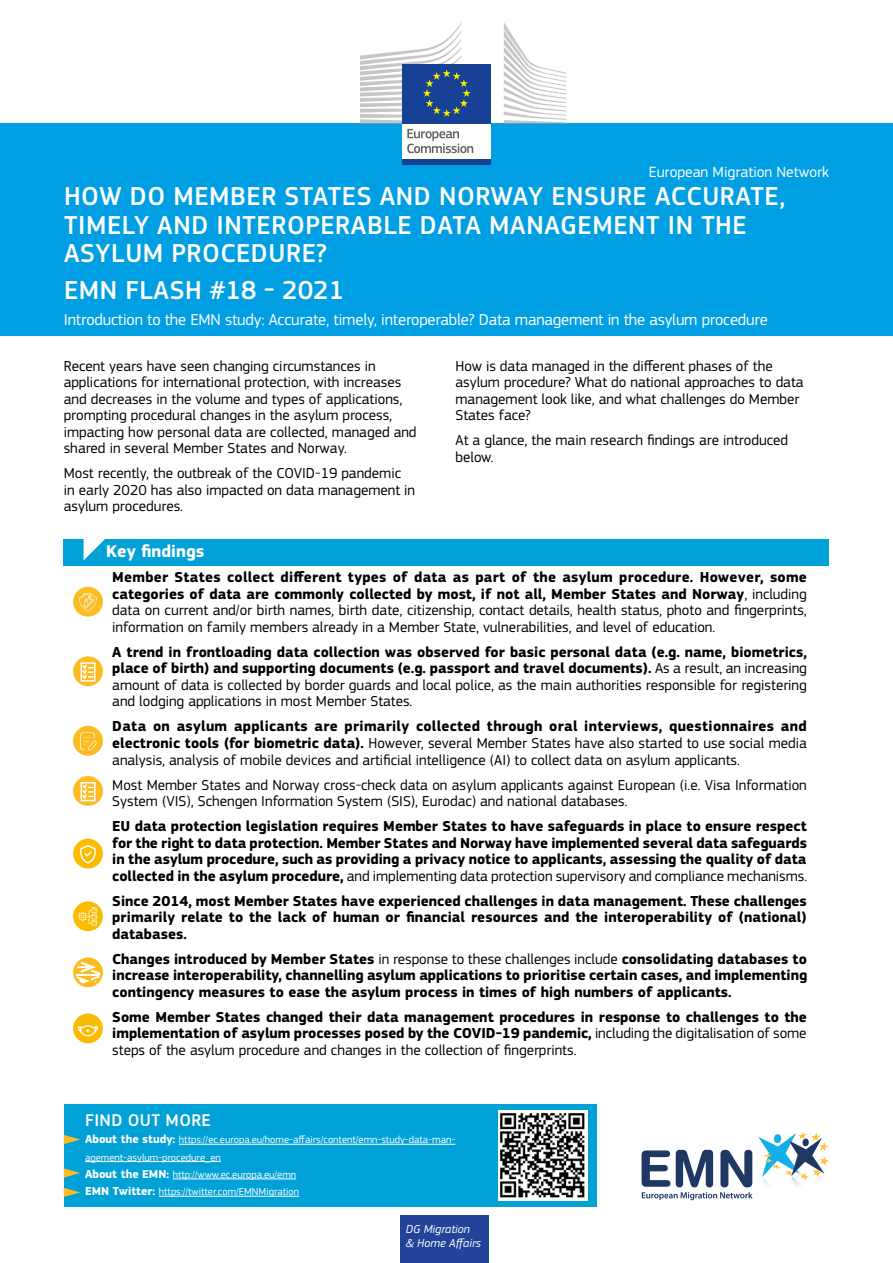
<style>
.page{position:relative;width:893px;height:1263px;background:#fff}
.page>*{position:absolute;margin:0;border:0;box-sizing:border-box;transform-origin:0 0}
.t1{font:500 27px/28.5px "EC Square Sans Pro";letter-spacing:.02em;color:#fff}
.t2{font:700 17.7px "EC Square Sans Pro";color:#fff}
.t3{font:500 17.7px "EC Square Sans Pro";letter-spacing:.02em;color:#fff}
.t4{font:16.5px "EC Square Sans Pro";letter-spacing:-.01em;color:#fff}
.t5{font:15.45px "EC Square Sans Pro";color:#fff}
.t6{font:15px/16.5px "EC Square Sans Pro";color:#000}
.t7{font:700 15px/16.5px "EC Square Sans Pro";color:#000;text-align:justify}
.t8{font:italic 12px/14.4px "EC Square Sans Pro";color:#fff}
.t9{font:10.5px/17.4px "EC Square Sans Pro";color:#fff}
.s1{font-weight:700}
.s2{font-weight:400}
.s3{font-weight:700;font-size:12px}
</style>
<div class="page">
<div style="left:468px;top:1104px;width:129px;height:102px;background:#00a1d7"></div>
<div style="left:64px;top:539px;width:765px;height:27px;background:#00a1d7"></div>
<div style="left:64px;top:1104px;width:404px;height:30px;background:#00a1d7"></div>
<div style="left:64px;top:1130px;width:404px;height:42px;background:#00a1d7"></div>
<hr style="left:179px;top:1144px;width:276px;height:1px;background:#fff">
<hr style="left:85px;top:1161px;width:136px;height:1px;background:#fff">
<div style="left:64px;top:1164px;width:404px;height:25px;background:#00a1d7"></div>
<hr style="left:173px;top:1178px;width:123px;height:1px;background:#fff">
<div style="left:64px;top:1182px;width:404px;height:25px;background:#00a1d7"></div>
<hr style="left:159px;top:1196px;width:140px;height:1px;background:#fff">
<div style="left:0;top:123px;width:893px;height:213px;background:#009fe3"></div>
<div style="left:402px;top:122px;width:89px;height:39px;background:#fff"></div>
<div style="left:402px;top:64px;width:89px;height:59px;background:#164194"></div>
<svg style="left:360px;top:22px;width:111px;height:101px"></svg>
<div style="left:402px;top:160px;width:89px;height:5px;background:#164194"></div>
<svg style="left:504px;top:23px;width:62px;height:100px"></svg>
<svg style="left:407px;top:129px;width:66px;height:24px"></svg>
<svg style="left:84px;top:539px;width:21px;height:21px"></svg>
<div style="left:400px;top:1215px;width:89px;height:48px;background:#23439a"></div>
<svg style="left:64px;top:1135px;width:16px;height:9px"></svg>
<svg style="left:64px;top:1168px;width:16px;height:10px"></svg>
<svg style="left:64px;top:1188px;width:16px;height:9px"></svg>
<svg style="left:641px;top:1132px;width:188px;height:69px"></svg>
<div style="left:73px;top:726px;width:30px;height:30px;background:#fbbb21;border-radius:50%"></div>
<svg style="left:80px;top:732px;width:17px;height:19px"></svg>
<img style="left:498px;top:1110px;width:89px;height:90px">
<svg style="left:73px;top:901px;width:30px;height:30px"></svg>
<svg style="left:78px;top:907px;width:19px;height:18px"></svg>
<div style="left:73px;top:1013px;width:30px;height:30px;background:#fabc00;border-radius:50%"></div>
<svg style="left:78px;top:1025px;width:20px;height:12px"></svg>
<div style="left:73px;top:839px;width:30px;height:29px;background:#fabc00;border-radius:50%"></div>
<svg style="left:80px;top:845px;width:16px;height:18px"></svg>
<div style="left:73px;top:587px;width:30px;height:29px;background:#fbbb21;border-radius:50%"></div>
<svg style="left:79px;top:593px;width:18px;height:19px"></svg>
<svg style="left:73px;top:961px;width:30px;height:26px"></svg>
<div style="left:73px;top:957px;width:30px;height:30px;border:3px solid #fbbb21;border-radius:50%"></div>
<svg style="left:73px;top:656px;width:30px;height:30px"></svg>
<div style="left:81px;top:662px;width:15px;height:20px;border:2px solid #fff"></div>
<svg style="left:81px;top:663px;width:12px;height:18px"></svg>
<svg style="left:73px;top:776px;width:30px;height:30px"></svg>
<div style="left:81px;top:782px;width:15px;height:19px;border:2px solid #fff"></div>
<svg style="left:81px;top:782px;width:12px;height:19px"></svg>
<p class="t5" style="left:649px;top:162px;width:182px">European Migration Network</p>
<h1 class="t1" style="left:64px;top:182px;width:723px">HOW DO MEMBER STATES AND NORWAY ENSURE ACCURATE,<br>TIMELY AND INTEROPERABLE DATA MANAGEMENT IN THE<br>ASYLUM PROCEDURE?</h1>
<h1 class="t1" style="left:64px;top:277px;width:282px">EMN FLASH #18 - 2021</h1>
<p class="t4" style="left:64px;top:310px;width:705px">Introduction to the EMN study: Accurate, timely, interoperable? Data management in the asylum procedure</p>
<p class="t6" style="left:64px;top:357px;width:354px">Recent years have seen changing circumstances in applications for international protection, with increases and decreases in the volume and types of applications, prompting procedural changes in the asylum process, impacting how personal data are collected, managed and shared in several Member States and Norway.</p>
<p class="t6" style="left:64px;top:465px;width:353px">Most recently, the outbreak of the COVID-19 pandemic in early 2020 has also impacted on data management in asylum procedures.</p>
<p class="t2" style="left:106px;top:540px;width:100px">Key findings</p>
<p class="t6" style="left:455px;top:357px;width:350px">How is data managed in the different phases of the asylum procedure? What do national approaches to data management look like, and what challenges do Member States face?</p>
<p class="t6" style="left:455px;top:432px;width:334px">At a glance, the main research findings are introduced below.</p>
<p class="t6" style="left:112px;top:569px;width:696px;text-align:justify"><span class="s1">Member States collect different types of data as part of the asylum procedure. However, some categories of data are commonly collected by most, if not all, Member States and Norway</span>, including data on current and/or birth names, birth date, citizenship, contact details, health status, photo and fingerprints, information on family members already in a Member State, vulnerabilities, and level of education.</p>
<p class="t6" style="left:112px;top:644px;width:696px;text-align:justify"><span class="s1">A trend in frontloading data collection was observed for basic personal data (e.g. name, biometrics, place of birth) and supporting documents (e.g. passport and travel documents).</span> As a result, an increasing amount of data is collected by border guards and local police, as the main authorities responsible for registering and lodging applications in most Member States.</p>
<p class="t6" style="left:112px;top:718px;width:696px;text-align:justify"><span class="s1">Data on asylum applicants are primarily collected through oral interviews, questionnaires and electronic tools (for biometric data).</span> However, several Member States have also started to use social media analysis, analysis of mobile devices and artificial intelligence (AI) to collect data on asylum applicants.</p>
<p class="t6" style="left:112px;top:776px;width:696px">Most Member States and Norway cross-check data on asylum applicants against European (i.e. Visa Information<br>System (VIS), Schengen Information System (SIS), Eurodac) and national databases.</p>
<p class="t7" style="left:112px;top:818px;width:696px">EU data protection legislation requires Member States to have safeguards in place to ensure respect for the right to data protection. Member States and Norway have implemented several data safeguards in the asylum procedure, such as providing a privacy notice to applicants, assessing the quality of data collected in the asylum procedure, <span class="s2">and implementing data protection supervisory and compliance mechanisms.</span></p>
<p class="t7" style="left:112px;top:893px;width:696px">Since 2014, most Member States have experienced challenges in data management. These challenges primarily relate to the lack of human or financial resources and the interoperability of (national) databases.</p>
<p class="t7" style="left:112px;top:951px;width:696px">Changes introduced by Member States <span class="s2">in response to these challenges include</span> consolidating databases to increase interoperability, channelling asylum applications to prioritise certain cases, and implementing contingency measures to ease the asylum process in times of high numbers of applicants.</p>
<p class="t7" style="left:112px;top:1009px;width:696px">Some Member States changed their data management procedures in response to challenges to the implementation of asylum processes posed by the COVID-19 pandemic, <span class="s2">including the digitalisation of some steps of the asylum procedure and changes in the collection of fingerprints.</span></p>
<p class="t3" style="left:85px;top:1110px;width:127px">FIND OUT MORE</p>
<p class="t9" style="left:85px;top:1131px;width:372px"><span class="s3">About the study:</span> https://ec.europa.eu/home-affairs/content/emn-study-data-man&shy;agement-asylum-procedure_en<br><span class="s3">About the EMN:</span> http://www.ec.europa.eu/emn<br><span class="s3">EMN Twitter:</span> https://twitter.com/EMNMigration</p>
<p class="t8" style="left:406px;top:1222px;width:77px">DG Migration &amp; Home Affairs</p>
</div>
